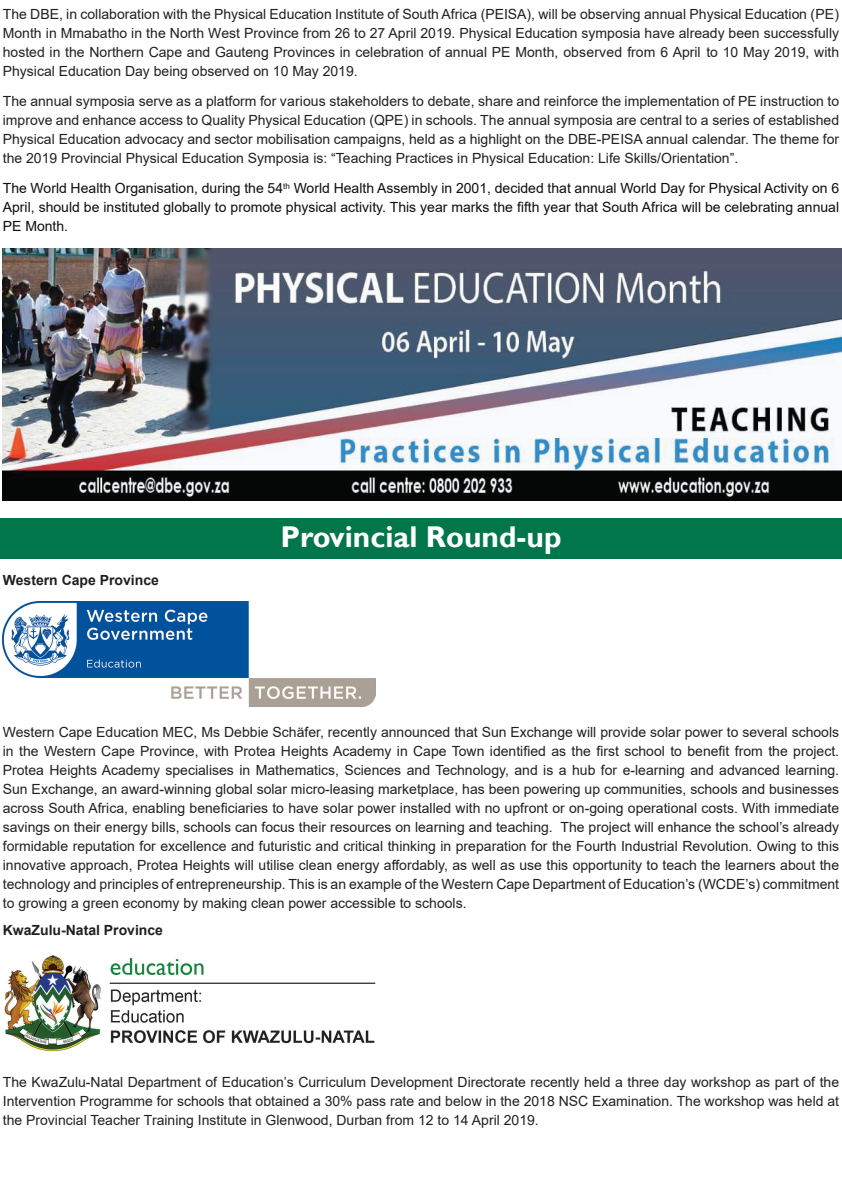
<style>
.page{position:relative;width:842px;height:1191px;background:#fff}
.page>*{position:absolute;margin:0;border:0;box-sizing:border-box;transform-origin:0 0}
.t1{font:700 30px "Gill Sans";color:#fff}
.t2{font:14px/19px "Arial";color:#231f20;text-align:justify}
.t3{font:14px/19px "Arial";color:#0d0e0d;text-align:justify}
.t4{font:700 14px "Arial";color:#231f20}
</style>
<div class="page">
<img style="left:3px;top:248px;width:839px;height:253px">
<div style="left:0;top:518px;width:842px;height:40px;background:#00764a"></div>
<img style="left:3px;top:601px;width:373px;height:105px">
<img style="left:4px;top:955px;width:372px;height:97px">
<p class="t2" style="left:3px;top:4px;width:838px">The DBE, in collaboration with the Physical Education Institute of South Africa (PEISA), will be observing annual Physical Education (PE)<br>Month in Mmabatho in the North West Province from 26 to 27 April 2019. Physical Education symposia have already been successfully hosted in the Northern Cape and Gauteng Provinces in celebration of annual PE Month, observed from 6 April to 10 May 2019, with Physical Education Day being observed on 10 May 2019.</p>
<p class="t2" style="left:3px;top:92px;width:838px">The annual symposia serve as a platform for various stakeholders to debate, share and reinforce the implementation of PE instruction to improve and enhance access to Quality Physical Education (QPE) in schools. The annual symposia are central to a series of established Physical Education advocacy and sector mobilisation campaigns, held as a highlight on the DBE-PEISA annual calendar. The theme for the 2019 Provincial Physical Education Symposia is: “Teaching Practices in Physical Education: Life Skills/Orientation”.</p>
<p class="t3" style="left:3px;top:179px;width:838px">The World Health Organisation, during the 54<sup>th</sup> World Health Assembly in 2001, decided that annual World Day for Physical Activity on 6<br>April, should be instituted globally to promote physical activity. This year marks the fifth year that South Africa will be celebrating annual PE Month.</p>
<p class="t4" style="left:3px;top:570px;width:158px">Western Cape Province</p>
<h1 class="t1" style="left:280px;top:519px;width:283px">Provincial Round-up</h1>
<p class="t2" style="left:3px;top:722px;width:838px">Western Cape Education MEC, Ms Debbie Schäfer, recently announced that Sun Exchange will provide solar power to several schools in the Western Cape Province, with Protea Heights Academy in Cape Town identified as the first school to benefit from the project.<br>Protea Heights Academy specialises in Mathematics, Sciences and Technology, and is a hub for e-learning and advanced learning.<br>Sun Exchange, an award-winning global solar micro-leasing marketplace, has been powering up communities, schools and businesses across South Africa, enabling beneficiaries to have solar power installed with no upfront or on-going operational costs. With immediate savings on their energy bills, schools can focus their resources on learning and teaching. The project will enhance the school’s already formidable reputation for excellence and futuristic and critical thinking in preparation for the Fourth Industrial Revolution. Owing to this innovative approach, Protea Heights will utilise clean energy affordably, as well as use this opportunity to teach the learners about the technology and principles of entrepreneurship. This is an example of the Western Cape Department of Education’s (WCDE’s) commitment to growing a green economy by making clean power accessible to schools.</p>
<p class="t4" style="left:3px;top:920px;width:162px">KwaZulu-Natal Province</p>
<p class="t2" style="left:3px;top:1072px;width:838px">The KwaZulu-Natal Department of Education’s Curriculum Development Directorate recently held a three day workshop as part of the Intervention Programme for schools that obtained a 30% pass rate and below in the 2018 NSC Examination. The workshop was held at the Provincial Teacher Training Institute in Glenwood, Durban from 12 to 14 April 2019.</p>
</div>
